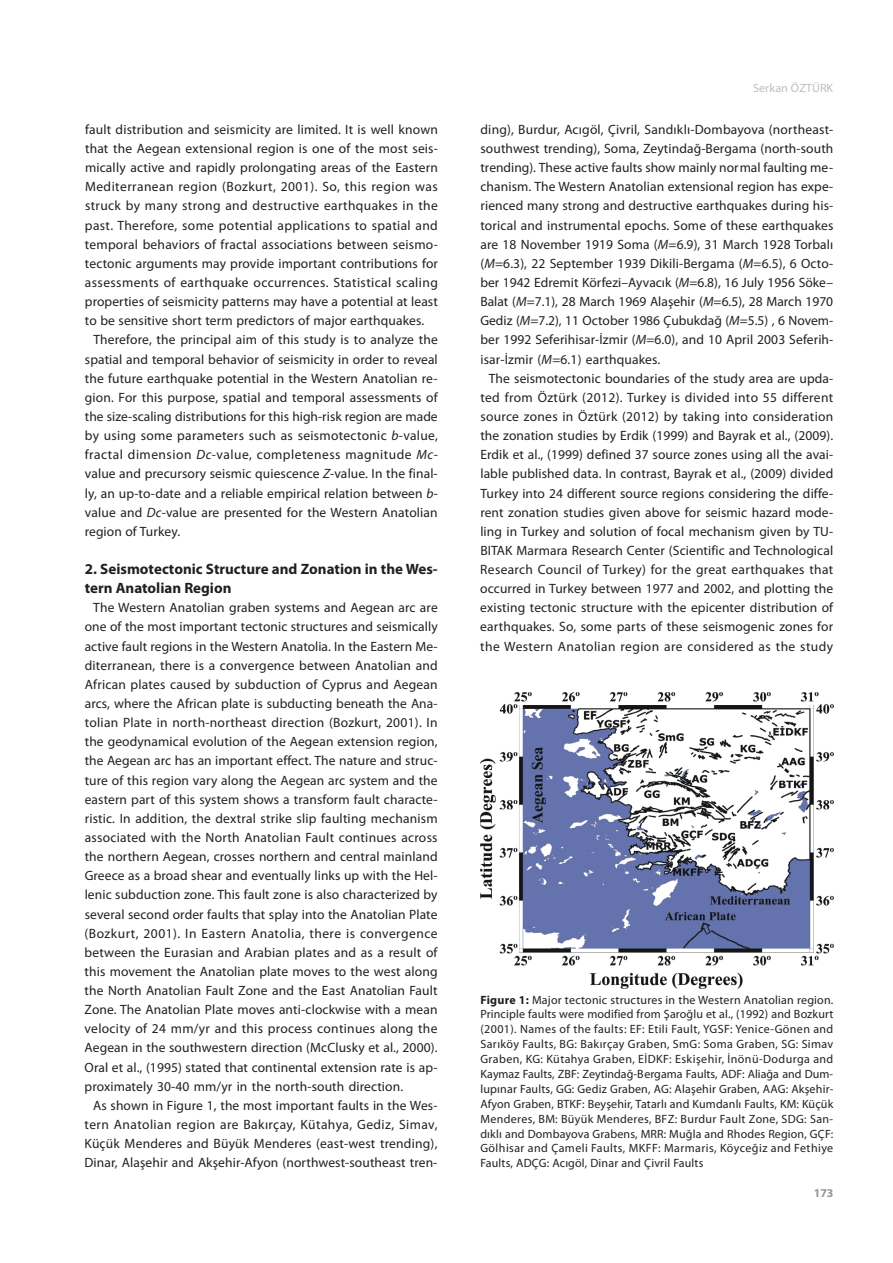
<style>
.page{position:relative;width:893px;height:1263px;background:#fff}
.page>*{position:absolute;margin:0;border:0;box-sizing:border-box;transform-origin:0 0}
.t1{font:700 15px/19.2px "Myriad Pro";color:#231f20}
.t2{font:13.5px/19.2px "Myriad Pro";letter-spacing:.01em;color:#231f20;text-align:justify}
.t3{font:12px/14.9px "Myriad Pro";letter-spacing:.015em;color:#231f20;text-align:justify}
.t4{font:12px "Myriad Pro";letter-spacing:.01em;color:#bcbdc0}
.t5{font:700 12px "Myriad Pro";color:#939598}
.s1{font-style:italic}
.s2{font-weight:700}
</style>
<div class="page">
<img style="left:480px;top:693px;width:354px;height:296px">
<p class="t2" style="left:85px;top:121px;width:355px">fault distribution and seismicity are limited. It is well known that the Aegean extensional region is one of the most seis&shy;mically active and rapidly prolongating areas of the Eastern Mediterranean region (Bozkurt, 2001). So, this region was struck by many strong and destructive earthquakes in the past. Therefore, some potential applications to spatial and temporal behaviors of fractal associations between seismo&shy;tectonic arguments may provide important contributions for assessments of earthquake occurrences. Statistical scaling properties of seismicity patterns may have a potential at least to be sensitive short term predictors of major earthquakes.</p>
<p class="t2" style="left:85px;top:331px;width:355px;text-indent:9px">Therefore, the principal aim of this study is to analyze the spatial and temporal behavior of seismicity in order to reveal the future earthquake potential in the Western Anatolian re&shy;gion. For this purpose, spatial and temporal assessments of the size-scaling distributions for this high-risk region are made by using some parameters such as seismotectonic <span class="s1">b</span>-value, fractal dimension <span class="s1">Dc</span>-value, completeness magnitude <span class="s1">Mc&shy;</span>value and precursory seismic quiescence <span class="s1">Z</span>-value. In the final&shy;ly, an up-to-date and a reliable empirical relation between <span class="s1">b&shy;</span>value and <span class="s1">Dc</span>-value are presented for the Western Anatolian region of Turkey.</p>
<p class="t1" style="left:85px;top:561px;width:354px">2. Seismotectonic Structure and Zonation in the Wes&shy;tern Anatolian Region</p>
<p class="t2" style="left:85px;top:599px;width:355px;text-indent:9px">The Western Anatolian graben systems and Aegean arc are one of the most important tectonic structures and seismically active fault regions in the Western Anatolia. In the Eastern Me&shy;diterranean, there is a convergence between Anatolian and African plates caused by subduction of Cyprus and Aegean arcs, where the African plate is subducting beneath the Ana&shy;tolian Plate in north-northeast direction (Bozkurt, 2001). In the geodynamical evolution of the Aegean extension region, the Aegean arc has an important effect. The nature and struc&shy;ture of this region vary along the Aegean arc system and the eastern part of this system shows a transform fault characte&shy;ristic. In addition, the dextral strike slip faulting mechanism associated with the North Anatolian Fault continues across the northern Aegean, crosses northern and central mainland Greece as a broad shear and eventually links up with the Hel&shy;lenic subduction zone. This fault zone is also characterized by several second order faults that splay into the Anatolian Plate (Bozkurt, 2001). In Eastern Anatolia, there is convergence between the Eurasian and Arabian plates and as a result of this movement the Anatolian plate moves to the west along the North Anatolian Fault Zone and the East Anatolian Fault Zone. The Anatolian Plate moves anti-clockwise with a mean velocity of 24 mm/yr and this process continues along the Aegean in the southwestern direction (McClusky et al., 2000).<br>Oral et al., (1995) stated that continental extension rate is ap&shy;proximately 30-40 mm/yr in the north-south direction.</p>
<p class="t2" style="left:85px;top:1097px;width:354px;text-indent:9px">As shown in Figure 1, the most important faults in the Wes&shy;tern Anatolian region are Bakırçay, Kütahya, Gediz, Simav, Küçük Menderes and Büyük Menderes (east-west trending), Dinar, Alaşehir and Akşehir-Afyon (northwest-southeast tren-</p>
<p class="t4" style="left:753px;top:83px;width:81px">Serkan ÖZTÜRK</p>
<p class="t2" style="left:480px;top:121px;width:354px">ding), Burdur, Acıgöl, Çivril, Sandıklı-Dombayova (northeast&shy;southwest trending), Soma, Zeytindağ-Bergama (north-south trending). These active faults show mainly normal faulting me&shy;chanism. The Western Anatolian extensional region has expe&shy;rienced many strong and destructive earthquakes during his&shy;torical and instrumental epochs. Some of these earthquakes are 18 November 1919 Soma (<span class="s1">M</span>=6.9), 31 March 1928 Torbalı (<span class="s1">M</span>=6.3), 22 September 1939 Dikili-Bergama (<span class="s1">M</span>=6.5), 6 Octo&shy;ber 1942 Edremit Körfezi–Ayvacık (<span class="s1">M</span>=6.8), 16 July 1956 Söke– Balat (<span class="s1">M</span>=7.1), 28 March 1969 Alaşehir (<span class="s1">M</span>=6.5), 28 March 1970<br>Gediz (<span class="s1">M</span>=7.2), 11 October 1986 Çubukdağ (<span class="s1">M</span>=5.5) , 6 Novem&shy;ber 1992 Seferihisar-İzmir (<span class="s1">M</span>=6.0), and 10 April 2003 Seferih&shy;isar-İzmir (<span class="s1">M</span>=6.1) earthquakes.</p>
<p class="t2" style="left:480px;top:370px;width:355px;text-indent:9px">The seismotectonic boundaries of the study area are upda&shy;ted from Öztürk (2012). Turkey is divided into 55 different source zones in Öztürk (2012) by taking into consideration the zonation studies by Erdik (1999) and Bayrak et al., (2009).<br>Erdik et al., (1999) defined 37 source zones using all the avai&shy;lable published data. In contrast, Bayrak et al., (2009) divided Turkey into 24 different source regions considering the diffe&shy;rent zonation studies given above for seismic hazard mode&shy;ling in Turkey and solution of focal mechanism given by TU-BITAK Marmara Research Center (Scientific and Technological Research Council of Turkey) for the great earthquakes that occurred in Turkey between 1977 and 2002, and plotting the existing tectonic structure with the epicenter distribution of earthquakes. So, some parts of these seismogenic zones for the Western Anatolian region are considered as the study</p>
<p class="t3" style="left:480px;top:993px;width:355px"><span class="s2">Figure 1:</span> Major tectonic structures in the Western Anatolian region.<br>Principle faults were modified from Şaroğlu et al., (1992) and Bozkurt (2001). Names of the faults: EF: Etili Fault, YGSF: Yenice-Gönen and Sarıköy Faults, BG: Bakırçay Graben, SmG: Soma Graben, SG: Simav Graben, KG: Kütahya Graben, EİDKF: Eskişehir, İnönü-Dodurga and Kaymaz Faults, ZBF: Zeytindağ-Bergama Faults, ADF: Aliağa and Dum&shy;lupınar Faults, GG: Gediz Graben, AG: Alaşehir Graben, AAG: Akşehir-Afyon Graben, BTKF: Beyşehir, Tatarlı and Kumdanlı Faults, KM: Küçük Menderes, BM: Büyük Menderes, BFZ: Burdur Fault Zone, SDG: San&shy;dıklı and Dombayova Grabens, MRR: Muğla and Rhodes Region, GÇF:<br>Gölhisar and Çameli Faults, MKFF: Marmaris, Köyceğiz and Fethiye Faults, ADÇG: Acıgöl, Dinar and Çivril Faults</p>
<p class="t5" style="left:814px;top:1188px;width:21px">173</p>
</div>
